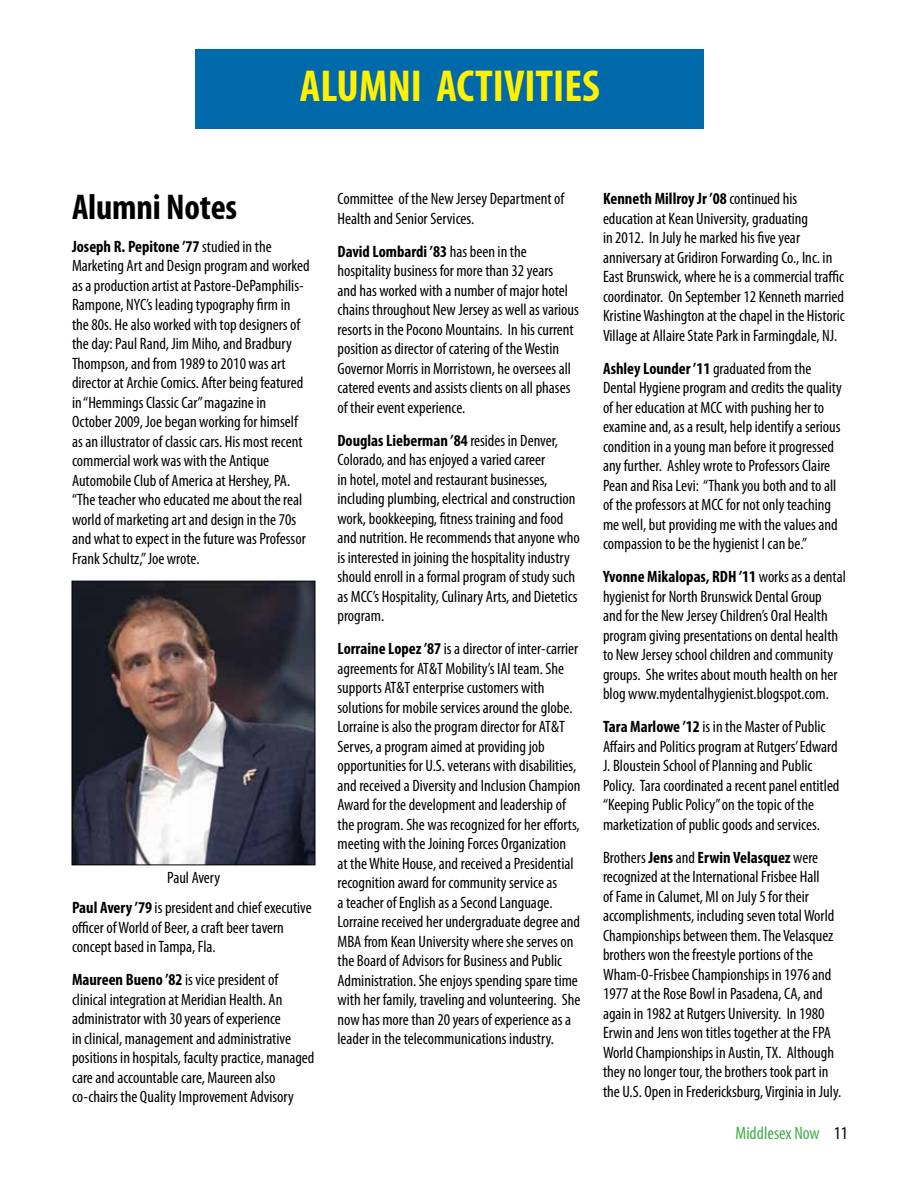
<style>
.page{position:relative;width:918px;height:1188px;background:#fff}
.page>*{position:absolute;margin:0;border:0;box-sizing:border-box;transform-origin:0 0}
.t1{font:700 condensed 45px "Myriad Pro";color:#fff200}
.t2{font:700 condensed 36px "Myriad Pro";letter-spacing:-.005em;color:#000}
.t3{font:condensed 18px "Myriad Pro";color:#41ad49}
.t4{font:condensed 16.5px/19.5px "Myriad Pro";color:#000}
.s1{font-weight:700}
.s2{color:#000}
</style>
<div class="page">
<div style="left:196px;top:50px;width:508px;height:79px;background:#0069aa"></div>
<img style="left:74px;top:583px;width:239px;height:280px">
<div style="left:72px;top:581px;width:243px;height:284px;border:1px solid #000"></div>
<h1 class="t1" style="left:300px;top:58px;width:302px">ALUMNI ACTIVITIES</h1>
<h2 class="t2" style="left:72px;top:184px;width:167px">Alumni Notes</h2>
<p class="t4" style="left:72px;top:236px;width:239px"><span class="s1">Joseph R. Pepitone ’77</span> studied in the Marketing Art and Design program and worked as a production artist at Pastore-DePamphilis-Rampone, NYC’s leading typography firm in the 80s. He also worked with top designers of the day: Paul Rand, Jim Miho, and Bradbury Thompson, and from 1989 to 2010 was art director at Archie Comics. After being featured in “Hemmings Classic Car” magazine in October 2009, Joe began working for himself as an illustrator of classic cars. His most recent commercial work was with the Antique Automobile Club of America at Hershey, PA. “The teacher who educated me about the real world of marketing art and design in the 70s and what to expect in the future was Professor Frank Schultz,” Joe wrote.</p>
<p class="t4" style="left:167px;top:868px;width:54px">Paul Avery</p>
<p class="t4" style="left:72px;top:898px;width:241px"><span class="s1">Paul Avery ’79</span> is president and chief executive officer of World of Beer, a craft beer tavern concept based in Tampa, Fla.</p>
<p class="t4" style="left:72px;top:970px;width:244px"><span class="s1">Maureen Bueno ’82</span> is vice president of clinical integration at Meridian Health. An administrator with 30 years of experience<br>in clinical, management and administrative positions in hospitals, faculty practice, managed care and accountable care, Maureen also co-chairs the Quality Improvement Advisory</p>
<p class="t4" style="left:338px;top:189px;width:228px">Committee of the New Jersey Department of<br>Health and Senior Services.</p>
<p class="t4" style="left:338px;top:241px;width:243px"><span class="s1">David Lombardi ’83</span> has been in the hospitality business for more than 32 years<br>and has worked with a number of major hotel chains throughout New Jersey as well as various resorts in the Pocono Mountains. In his current position as director of catering of the Westin Governor Morris in Morristown, he oversees all catered events and assists clients on all phases of their event experience.</p>
<p class="t4" style="left:338px;top:430px;width:244px"><span class="s1">Douglas Lieberman ’84</span> resides in Denver, Colorado, and has enjoyed a varied career<br>in hotel, motel and restaurant businesses, including plumbing, electrical and construction work, bookkeeping, fitness training and food and nutrition. He recommends that anyone who is interested in joining the hospitality industry should enroll in a formal program of study such as MCC’s Hospitality, Culinary Arts, and Dietetics program.</p>
<p class="t4" style="left:338px;top:639px;width:245px"><span class="s1">Lorraine Lopez ’87</span> is a director of inter-carrier agreements for AT&amp;T Mobility’s IAI team. She supports AT&amp;T enterprise customers with solutions for mobile services around the globe.<br>Lorraine is also the program director for AT&amp;T Serves, a program aimed at providing job opportunities for U.S. veterans with disabilities, and received a Diversity and Inclusion Champion Award for the development and leadership of the program. She was recognized for her efforts, meeting with the Joining Forces Organization<br>at the White House, and received a Presidential recognition award for community service as<br>a teacher of English as a Second Language.<br>Lorraine received her undergraduate degree and MBA from Kean University where she serves on the Board of Advisors for Business and Public Administration. She enjoys spending spare time with her family, traveling and volunteering. She now has more than 20 years of experience as a leader in the telecommunications industry.</p>
<p class="t4" style="left:603px;top:189px;width:243px"><span class="s1">Kenneth Millroy Jr ’08</span> continued his education at Kean University, graduating<br>in 2012. In July he marked his five year anniversary at Gridiron Forwarding Co., Inc. in East Brunswick, where he is a commercial traffic coordinator. On September 12 Kenneth married Kristine Washington at the chapel in the Historic Village at Allaire State Park in Farmingdale, NJ.</p>
<p class="t4" style="left:603px;top:358px;width:240px"><span class="s1">Ashley Lounder ’11</span> graduated from the Dental Hygiene program and credits the quality of her education at MCC with pushing her to examine and, as a result, help identify a serious condition in a young man before it progressed any further. Ashley wrote to Professors Claire Pean and Risa Levi: “Thank you both and to all of the professors at MCC for not only teaching me well, but providing me with the values and compassion to be the hygienist I can be.”</p>
<p class="t4" style="left:603px;top:567px;width:244px"><span class="s1">Yvonne Mikalopas, RDH ’11</span> works as a dental hygienist for North Brunswick Dental Group<br>and for the New Jersey Children’s Oral Health program giving presentations on dental health to New Jersey school children and community groups. She writes about mouth health on her blog www.mydentalhygienist.blogspot.com.</p>
<p class="t4" style="left:603px;top:717px;width:238px"><span class="s1">Tara Marlowe ’12</span> is in the Master of Public Affairs and Politics program at Rutgers’ Edward J. Bloustein School of Planning and Public Policy. Tara coordinated a recent panel entitled “Keeping Public Policy” on the topic of the marketization of public goods and services.</p>
<p class="t4" style="left:603px;top:847px;width:240px">Brothers <span class="s1">Jens</span> and <span class="s1">Erwin Velasquez</span> were recognized at the International Frisbee Hall<br>of Fame in Calumet, MI on July 5 for their accomplishments, including seven total World Championships between them. The Velasquez brothers won the freestyle portions of the Wham-O-Frisbee Championships in 1976 and 1977 at the Rose Bowl in Pasadena, CA, and again in 1982 at Rutgers University. In 1980<br>Erwin and Jens won titles together at the FPA World Championships in Austin, TX. Although they no longer tour, the brothers took part in the U.S. Open in Fredericksburg, Virginia in July.</p>
<p class="t3" style="left:736px;top:1122px;width:114px">Middlesex Now <span class="s2">11</span></p>
</div>
